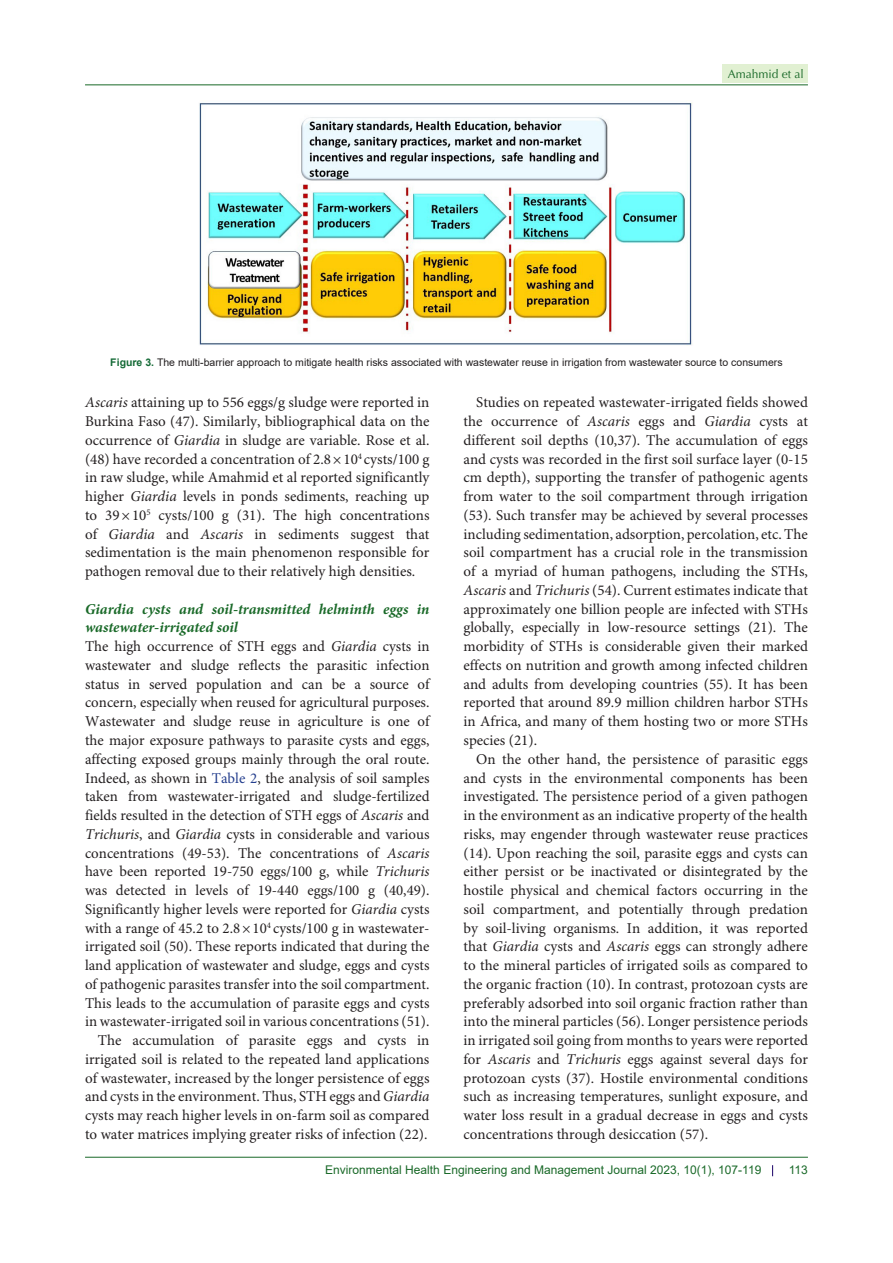
<style>
.page{position:relative;width:893px;height:1263px;background:#fff}
.page>*{position:absolute;margin:0;border:0;box-sizing:border-box;transform-origin:0 0}
.t1{font:15px/18.8px "Minion Pro";color:#231f20;text-align:justify}
.Default{font:italic 700 15px/18.8px "Minion Pro";color:#196928}
.t2{font:12px "Arial";color:#196928}
.t3{font:12px "Optima LT Std";color:#196928}
.t4{font:10.5px "Arial";color:#231f20}
.s1{font-weight:700;color:#146a36}
.s2{font-style:italic}
.s3{color:#253f8e}
</style>
<div class="page">
<hr style="left:85px;top:1157px;width:723px;height:1px;background:#196928">
<hr style="left:85px;top:85px;width:723px;height:1px;background:#196928">
<div style="left:723px;top:65px;width:85px;height:18px;background:#e1f0d2"></div>
<img style="left:199px;top:102px;width:494px;height:243px">
<p class="t3" style="left:728px;top:67px;width:78px">Amahmid et al</p>
<p class="t4" style="left:110px;top:355px;width:674px"><span class="s1">Figure 3.</span> The multi-barrier approach to mitigate health risks associated with wastewater reuse in irrigation from wastewater source to consumers</p>
<p class="t1" style="left:85px;top:394px;width:346px"><span class="s2">Ascaris</span> attaining up to 556 eggs/g sludge were reported in Burkina Faso (47). Similarly, bibliographical data on the occurrence of <span class="s2">Giardia</span> in sludge are variable. Rose et al. (48) have recorded a concentration of 2.8×10<sup>4</sup> cysts/100 g in raw sludge, while Amahmid et al reported significantly higher <span class="s2">Giardia</span> levels in ponds sediments, reaching up to 39×10<sup>5</sup> cysts/100 g (31). The high concentrations of <span class="s2">Giardia</span> and <span class="s2">Ascaris</span> in sediments suggest that sedimentation is the main phenomenon responsible for pathogen removal due to their relatively high densities.</p>
<p class="Default" style="left:85px;top:599px;width:346px">Giardia cysts and soil-transmitted helminth eggs in wastewater-irrigated soil</p>
<p class="t1" style="left:85px;top:638px;width:346px">The high occurrence of STH eggs and <span class="s2">Giardia</span> cysts in wastewater and sludge reflects the parasitic infection status in served population and can be a source of concern, especially when reused for agricultural purposes.<br>Wastewater and sludge reuse in agriculture is one of the major exposure pathways to parasite cysts and eggs, affecting exposed groups mainly through the oral route.<br>Indeed, as shown in <span class="s3">Table 2</span>, the analysis of soil samples taken from wastewater-irrigated and sludge-fertilized fields resulted in the detection of STH eggs of <span class="s2">Ascaris</span> and <span class="s2">Trichuris</span>, and <span class="s2">Giardia</span> cysts in considerable and various concentrations (49-53). The concentrations of <span class="s2">Ascaris </span>have been reported 19-750 eggs/100 g, while <span class="s2">Trichuris </span>was detected in levels of 19-440 eggs/100 g (40,49).<br>Significantly higher levels were reported for <span class="s2">Giardia</span> cysts with a range of 45.2 to 2.8×10<sup>4</sup> cysts/100 g in wastewater&shy;irrigated soil (50). These reports indicated that during the land application of wastewater and sludge, eggs and cysts of pathogenic parasites transfer into the soil compartment.<br>This leads to the accumulation of parasite eggs and cysts in wastewater-irrigated soil in various concentrations (51).</p>
<p class="t1" style="left:85px;top:1031px;width:346px;text-indent:13px">The accumulation of parasite eggs and cysts in irrigated soil is related to the repeated land applications of wastewater, increased by the longer persistence of eggs and cysts in the environment. Thus, STH eggs and <span class="s2">Giardia </span>cysts may reach higher levels in on-farm soil as compared to water matrices implying greater risks of infection (22).</p>
<p class="t1" style="left:463px;top:394px;width:346px;text-indent:13px">Studies on repeated wastewater-irrigated fields showed the occurrence of <span class="s2">Ascaris</span> eggs and <span class="s2">Giardia</span> cysts at different soil depths (10,37). The accumulation of eggs and cysts was recorded in the first soil surface layer (0-15 cm depth), supporting the transfer of pathogenic agents from water to the soil compartment through irrigation (53). Such transfer may be achieved by several processes including sedimentation, adsorption, percolation, etc. The soil compartment has a crucial role in the transmission of a myriad of human pathogens, including the STHs, <span class="s2">Ascaris</span> and <span class="s2">Trichuris</span> (54). Current estimates indicate that approximately one billion people are infected with STHs globally, especially in low-resource settings (21). The morbidity of STHs is considerable given their marked effects on nutrition and growth among infected children and adults from developing countries (55). It has been reported that around 89.9 million children harbor STHs in Africa, and many of them hosting two or more STHs species (21).</p>
<p class="t1" style="left:463px;top:750px;width:346px;text-indent:13px">On the other hand, the persistence of parasitic eggs and cysts in the environmental components has been investigated. The persistence period of a given pathogen in the environment as an indicative property of the health risks, may engender through wastewater reuse practices (14). Upon reaching the soil, parasite eggs and cysts can either persist or be inactivated or disintegrated by the hostile physical and chemical factors occurring in the soil compartment, and potentially through predation by soil-living organisms. In addition, it was reported that <span class="s2">Giardia</span> cysts and <span class="s2">Ascaris</span> eggs can strongly adhere to the mineral particles of irrigated soils as compared to the organic fraction (10). In contrast, protozoan cysts are preferably adsorbed into soil organic fraction rather than into the mineral particles (56). Longer persistence periods in irrigated soil going from months to years were reported for <span class="s2">Ascaris</span> and <span class="s2">Trichuris</span> eggs against several days for protozoan cysts (37). Hostile environmental conditions such as increasing temperatures, sunlight exposure, and water loss result in a gradual decrease in eggs and cysts concentrations through desiccation (57).</p>
<p class="t2" style="left:325px;top:1162px;width:438px">Environmental Health Engineering and Management Journal 2023, 10(1), 107-119</p>
<p class="t2" style="left:789px;top:1161px;width:21px">113</p>
</div>
